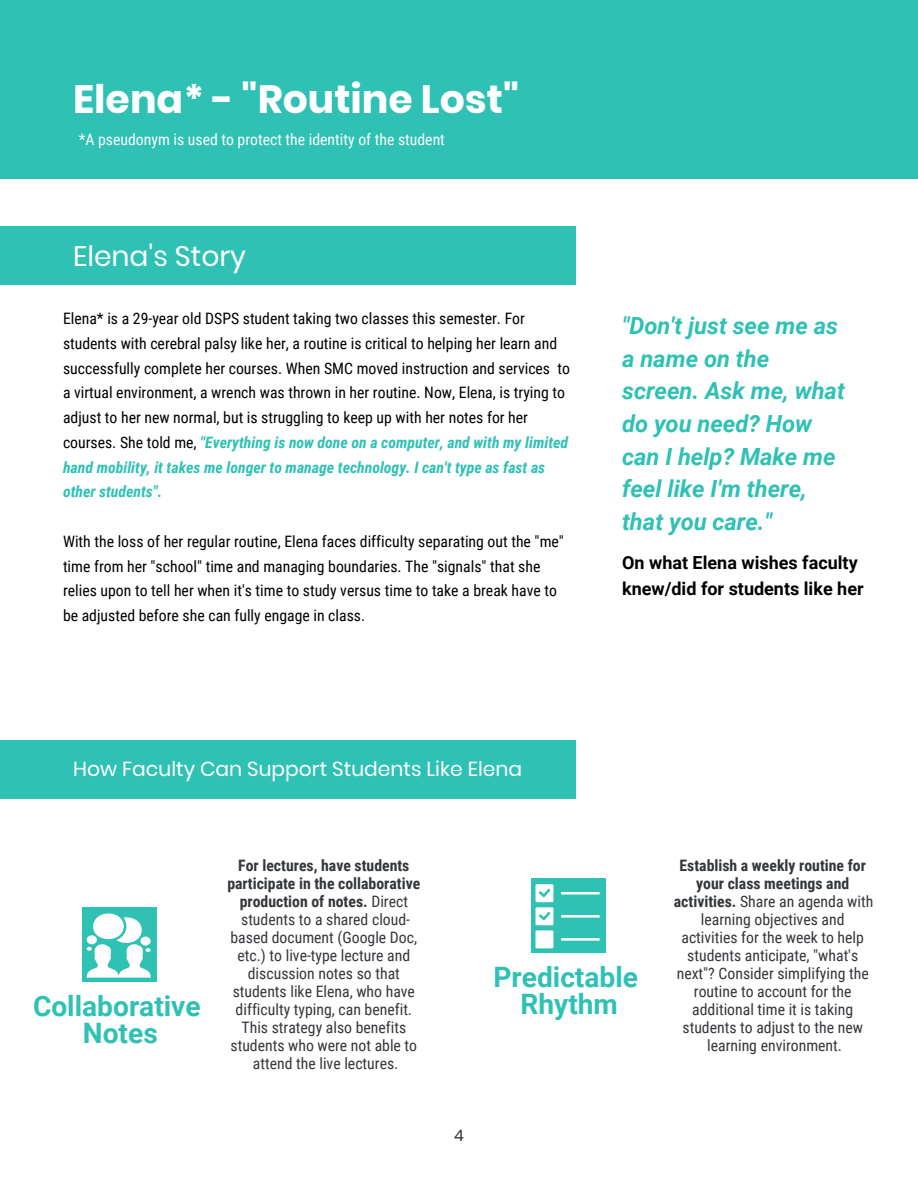
<style>
.page{position:relative;width:918px;height:1188px;background:#fff}
.page>*{position:absolute;margin:0;border:0;box-sizing:border-box;transform-origin:0 0}
.t1{font:700 39.3px "Poppins";color:#fff}
.t2{font:700 28.2px/27px "Roboto";color:#2fc1b4;text-align:center}
.t3{font:28.2px "Poppins";color:#fff}
.t4{font:italic 700 23.7px/32.7px "Roboto";color:#2fc1b4}
.t5{font:20.25px "Poppins";color:#fff}
.t6{font:700 18px/25.8px "Roboto";color:#000}
.t7{font:15.75px/24.8px "Roboto Condensed";color:#000}
.t8{font:15.75px/18px "Roboto Condensed";color:#33363a;text-align:center}
.t9{font:15.75px "Roboto Condensed";color:#fff}
.t10{font:15.75px "Poppins";color:#333}
.s1{font-weight:700;font-style:italic;color:#2fc1b4}
.s2{font-weight:700}
</style>
<div class="page">
<div style="left:0;top:226px;width:576px;height:59px;background:#2fc1b4"></div>
<div style="left:0;top:0;width:918px;height:179px;background:#2fc1b4"></div>
<div style="left:0;top:740px;width:576px;height:59px;background:#2fc1b4"></div>
<div style="left:82px;top:908px;width:74px;height:74px;background:#2fc1b4"></div>
<svg style="left:87px;top:914px;width:64px;height:64px"></svg>
<div style="left:531px;top:879px;width:74px;height:74px;background:#2fc1b4"></div>
<svg style="left:536px;top:884px;width:64px;height:64px"></svg>
<h1 class="t1" style="left:73px;top:76px;width:448px">Elena* - "Routine Lost"</h1>
<p class="t9" style="left:79px;top:128px;width:368px">*A pseudonym is used to protect the identity of the student</p>
<h2 class="t3" style="left:73px;top:239px;width:175px">Elena's Story</h2>
<p class="t7" style="left:63px;top:305px;width:508px">Elena* is a 29-year old DSPS student taking two classes this semester. For students with cerebral palsy like her, a routine is critical to helping her learn and successfully complete her courses. When SMC moved instruction and services to a virtual environment, a wrench was thrown in her routine. Now, Elena, is trying to adjust to her new normal, but is struggling to keep up with her notes for her courses. She told me, <span class="s1">"Everything is now done on a computer, and with my limited hand mobility, it takes me longer to manage technology. I can't type as fast as other students".</span></p>
<p class="t7" style="left:63px;top:528px;width:502px">With the loss of her regular routine, Elena faces difficulty separating out the "me" time from her "school" time and managing boundaries. The "signals" that she relies upon to tell her when it's time to study versus time to take a break have to be adjusted before she can fully engage in class.</p>
<h3 class="t4" style="left:622px;top:308px;width:224px">"Don't just see me as a name on the screen. Ask me, what do you need? How can I help? Make me feel like I'm there, that you care."</h3>
<p class="t6" style="left:622px;top:549px;width:243px">On what Elena wishes faculty knew/did for students like her</p>
<p class="t5" style="left:73px;top:757px;width:450px">How Faculty Can Support Students Like Elena</p>
<h2 class="t2" style="left:33px;top:991px;width:169px">Collaborative<br>Notes</h2>
<p class="t8" style="left:227px;top:856px;width:194px"><span class="s2">For lectures, have students participate in the collaborative production of notes.</span> Direct students to a shared cloud&shy;based document (Google Doc, etc.) to live-type lecture and discussion notes so that students like Elena, who have difficulty typing, can benefit.<br>This strategy also benefits students who were not able to attend the live lectures.</p>
<h2 class="t2" style="left:493px;top:962px;width:146px">Predictable<br>Rhythm</h2>
<p class="t10" style="left:454px;top:1126px;width:11px">4</p>
<p class="t8" style="left:674px;top:856px;width:201px"><span class="s2">Establish a weekly routine for your class meetings and activities.</span> Share an agenda with learning objectives and activities for the week to help students anticipate, "what's next"? Consider simplifying the routine to account for the additional time it is taking students to adjust to the new learning environment.</p>
</div>
